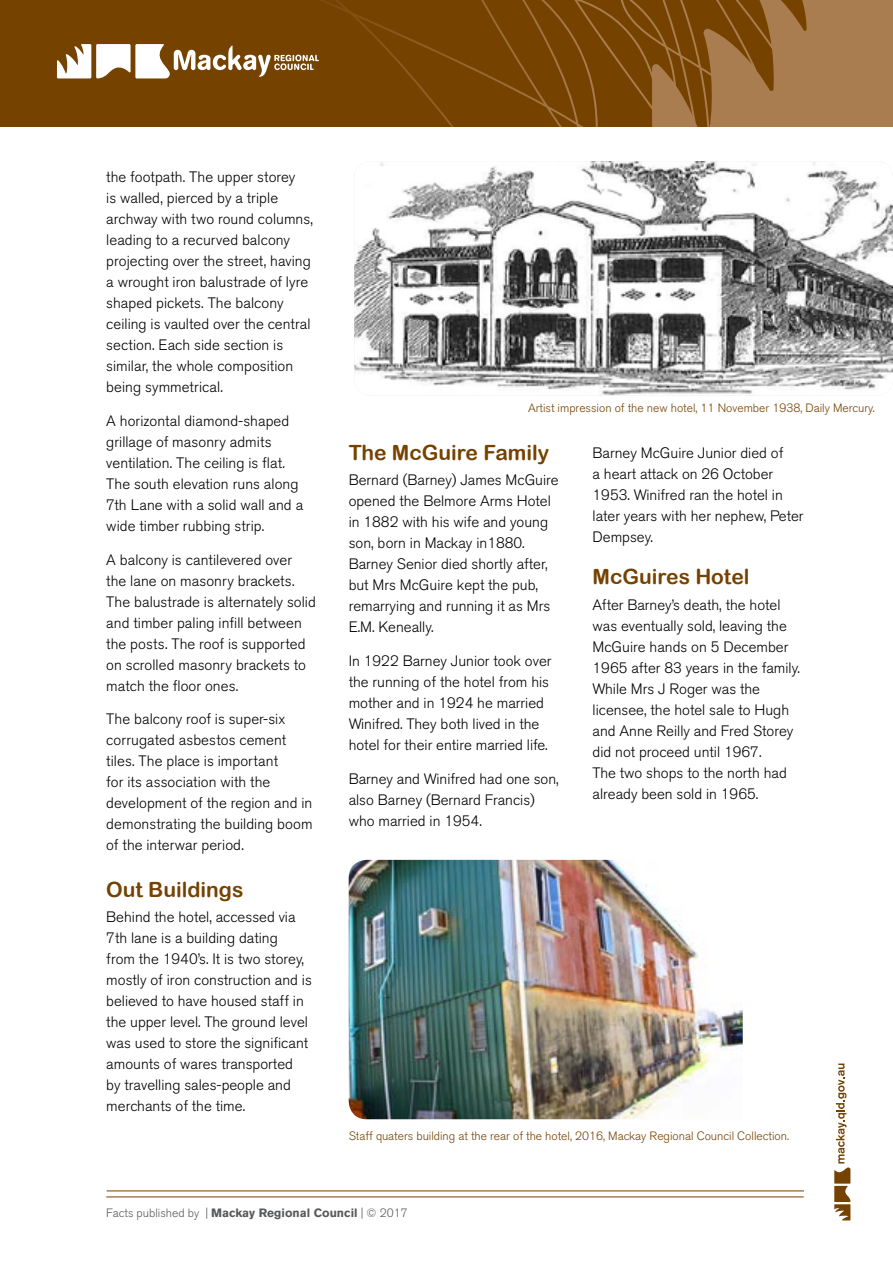
<style>
.page{position:relative;width:893px;height:1263px;background:#fff}
.page>*{position:absolute;margin:0;border:0;box-sizing:border-box;transform-origin:0 0}
.t1{font:21px "Arial Rounded MT Bold";color:#754200}
.t2{font:300 15px/21px "Akzidenz Grotesk BQ";color:#000}
.t3{font:300 12px "Akzidenz Grotesk BQ";color:#754200}
.t4{font:300 12px "Akzidenz Grotesk BQ";color:#58595b}
.s1{font-weight:700}
</style>
<div class="page">
<svg style="left:834px;top:1063px;width:16px;height:157px"></svg>
<div style="left:0;top:0;width:893px;height:127px;background:#754200"></div>
<svg style="left:321px;top:0;width:572px;height:127px"></svg>
<svg style="left:57px;top:44px;width:262px;height:34px"></svg>
<hr style="left:106px;top:1196px;width:698px;height:1px;background:#a97d4f">
<hr style="left:107px;top:1190px;width:697px;height:1px;background:#a97d4f">
<img style="left:354px;top:161px;width:539px;height:234px">
<img style="left:349px;top:860px;width:394px;height:259px">
<p class="t2" style="left:106px;top:167px;width:208px">the footpath. The upper storey<br>is walled, pierced by a triple archway with two round columns, leading to a recurved balcony projecting over the street, having a wrought iron balustrade of lyre shaped pickets. The balcony ceiling is vaulted over the central section. Each side section is similar, the whole composition being symmetrical.</p>
<p class="t2" style="left:106px;top:410px;width:198px">A horizontal diamond-shaped grillage of masonry admits ventilation. The ceiling is flat.<br>The south elevation runs along<br>7th Lane with a solid wall and a wide timber rubbing strip.</p>
<p class="t2" style="left:106px;top:549px;width:211px">A balcony is cantilevered over the lane on masonry brackets.<br>The balustrade is alternately solid and timber paling infill between the posts. The roof is supported on scrolled masonry brackets to match the floor ones.</p>
<p class="t2" style="left:106px;top:709px;width:208px">The balcony roof is super-six corrugated asbestos cement tiles. The place is important<br>for its association with the development of the region and in demonstrating the building boom of the interwar period.</p>
<h1 class="t1" style="left:106px;top:877px;width:139px">Out Buildings</h1>
<p class="t2" style="left:106px;top:907px;width:207px">Behind the hotel, accessed via<br>7th lane is a building dating<br>from the 1940’s. It is two storey, mostly of iron construction and is believed to have housed staff in the upper level. The ground level was used to store the significant amounts of wares transported<br>by travelling sales-people and merchants of the time.</p>
<p class="t3" style="left:528px;top:401px;width:348px">Artist impression of the new hotel, 11 November 1938, Daily Mercury.</p>
<h1 class="t1" style="left:349px;top:440px;width:202px">The McGuire Family</h1>
<p class="t2" style="left:349px;top:470px;width:212px">Bernard (Barney) James McGuire opened the Belmore Arms Hotel in 1882 with his wife and young son, born in Mackay in1880.<br>Barney Senior died shortly after, but Mrs McGuire kept the pub, remarrying and running it as Mrs<br>E.M. Keneally.</p>
<p class="t2" style="left:349px;top:651px;width:204px">In 1922 Barney Junior took over the running of the hotel from his mother and in 1924 he married<br>Winifred. They both lived in the hotel for their entire married life.</p>
<p class="t2" style="left:349px;top:769px;width:212px">Barney and Winifred had one son, also Barney (Bernard Francis) who married in 1954.</p>
<p class="t2" style="left:593px;top:443px;width:213px">Barney McGuire Junior died of<br>a heart attack on 26 October<br>1953. Winifred ran the hotel in later years with her nephew, Peter<br>Dempsey.</p>
<h1 class="t1" style="left:593px;top:564px;width:159px">McGuires Hotel</h1>
<p class="t2" style="left:593px;top:594px;width:209px">After Barney’s death, the hotel was eventually sold, leaving the<br>McGuire hands on 5 December<br>1965 after 83 years in the family.<br>While Mrs J Roger was the licensee, the hotel sale to Hugh and Anne Reilly and Fred Storey did not proceed until 1967.<br>The two shops to the north had already been sold in 1965.</p>
<p class="t3" style="left:349px;top:1129px;width:442px">Staff quaters building at the rear of the hotel, 2016, Mackay Regional Council Collection.</p>
<p class="t4" style="left:106px;top:1206px;width:303px">Facts published by | <span class="s1">Mackay Regional Council</span> | © 2017</p>
</div>
